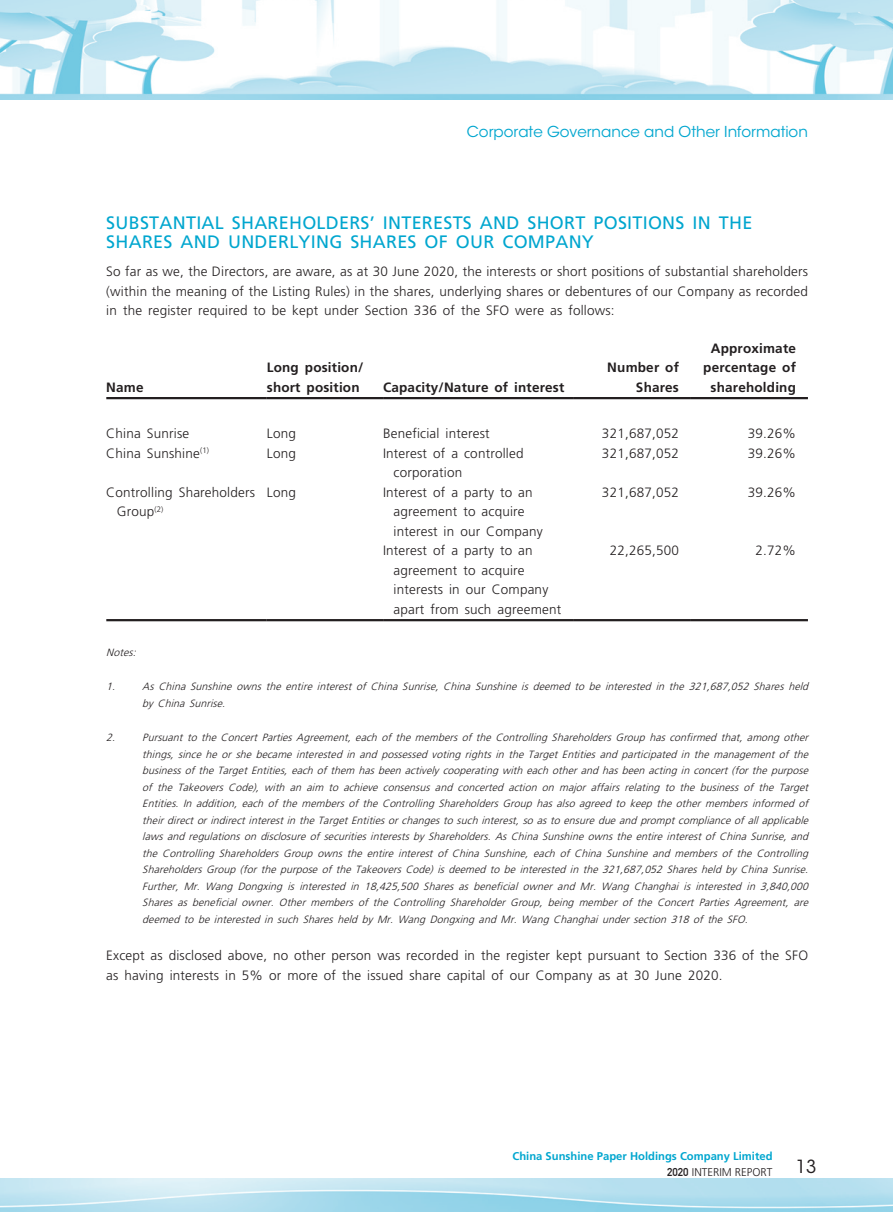
<style>
.page{position:relative;width:893px;height:1212px;background:#fff}
.page>*{position:absolute;margin:0;border:0;box-sizing:border-box;transform-origin:0 0}
._03_H1{font:18px/19.5px "Frutiger LT Std";letter-spacing:.015em;color:#00a6cf}
.t1{font:18px "ITC Avant Garde Std";color:#231f20}
.t2{font:15px "ITC Avant Garde Std";color:#00a6cf}
._01_Body_Text{font:300 13.5px/19.5px "Frutiger LT Std";letter-spacing:.015em;color:#231f20;text-align:justify}
._29_Table_Stub__Note{font:300 13.5px/19.5px "Frutiger LT Std";letter-spacing:.015em;color:#231f20}
._02_Note_Text{font:300 13.5px "Frutiger LT Std";letter-spacing:.015em;color:#231f20}
._02_Note_Text-2{font:700 13.5px/19.5px "Frutiger LT Std";letter-spacing:.015em;color:#231f20}
._29_Table_Stub__Note-2{font:700 13.5px "Frutiger LT Std";letter-spacing:.015em;color:#231f20}
.t3{font:700 11.25px/16px "Frutiger LT Std";color:#00a6cf;text-align:right}
._21_IN0__Note{font:italic 300 10.5px/16.5px "Frutiger LT Std";color:#231f20}
.s1{font-family:"DIN Alternate";color:#231f20}
.s2{font-weight:300;color:#231f20}
</style>
<div class="page">
<img style="left:0;top:0;width:893px;height:99px">
<hr style="left:106px;top:397px;width:161px;height:2px;background:#231f20">
<hr style="left:267px;top:397px;width:116px;height:2px;background:#231f20">
<hr style="left:383px;top:397px;width:191px;height:2px;background:#231f20">
<hr style="left:574px;top:397px;width:117px;height:2px;background:#231f20">
<hr style="left:691px;top:397px;width:117px;height:2px;background:#231f20">
<hr style="left:106px;top:619px;width:161px;height:2px;background:#231f20">
<hr style="left:267px;top:619px;width:116px;height:2px;background:#231f20">
<hr style="left:383px;top:619px;width:191px;height:2px;background:#231f20">
<hr style="left:574px;top:619px;width:117px;height:2px;background:#231f20">
<hr style="left:691px;top:619px;width:117px;height:2px;background:#231f20">
<h2 class="t2" style="left:467px;top:123px;width:342px">Corporate Governance and Other Information</h2>
<p class="_03_H1" style="left:106px;top:213px;width:647px">SUBSTANTIAL SHAREHOLDERS’ INTERESTS AND SHORT POSITIONS IN THE<br>SHARES AND UNDERLYING SHARES OF OUR COMPANY</p>
<p class="_01_Body_Text" style="left:106px;top:262px;width:703px">So far as we, the Directors, are aware, as at 30 June 2020, the interests or short positions of substantial shareholders (within the meaning of the Listing Rules) in the shares, underlying shares or debentures of our Company as recorded in the register required to be kept under Section 336 of the SFO were as follows:</p>
<p class="_29_Table_Stub__Note-2" style="left:106px;top:379px;width:39px">Name</p>
<p class="_02_Note_Text-2" style="left:267px;top:358px;width:98px">Long position/ short position</p>
<p class="_29_Table_Stub__Note-2" style="left:383px;top:379px;width:183px">Capacity/Nature of interest</p>
<p class="_02_Note_Text-2" style="left:607px;top:358px;width:73px;text-align:right">Number of<br>Shares</p>
<p class="_02_Note_Text-2" style="left:703px;top:338px;width:94px;text-align:center">Approximate percentage of shareholding</p>
<p class="_29_Table_Stub__Note" style="left:106px;top:424px;width:84px">China Sunrise</p>
<p class="_02_Note_Text" style="left:267px;top:426px;width:31px">Long</p>
<p class="_29_Table_Stub__Note" style="left:383px;top:424px;width:108px">Beneficial interest</p>
<p class="_02_Note_Text" style="left:602px;top:426px;width:78px">321,687,052</p>
<p class="_02_Note_Text" style="left:748px;top:426px;width:50px">39.26%</p>
<p class="_29_Table_Stub__Note" style="left:106px;top:443px;width:104px">China Sunshine<sup>(1)</sup></p>
<p class="_02_Note_Text" style="left:267px;top:445px;width:31px">Long</p>
<p class="_29_Table_Stub__Note" style="left:394px;top:443px;width:131px;text-indent:-10px">Interest of a controlled corporation</p>
<p class="_02_Note_Text" style="left:602px;top:445px;width:78px">321,687,052</p>
<p class="_02_Note_Text" style="left:748px;top:445px;width:50px">39.26%</p>
<p class="_29_Table_Stub__Note" style="left:117px;top:482px;width:140px;text-indent:-10px">Controlling Shareholders<br>Group<sup>(2)</sup></p>
<p class="_02_Note_Text" style="left:267px;top:484px;width:31px">Long</p>
<p class="_29_Table_Stub__Note" style="left:394px;top:482px;width:151px;text-indent:-10px">Interest of a party to an agreement to acquire interest in our Company</p>
<p class="_02_Note_Text" style="left:602px;top:484px;width:78px">321,687,052</p>
<p class="_02_Note_Text" style="left:748px;top:484px;width:50px">39.26%</p>
<p class="_29_Table_Stub__Note" style="left:394px;top:541px;width:169px;text-indent:-10px">Interest of a party to an agreement to acquire interests in our Company apart from such agreement</p>
<p class="_02_Note_Text" style="left:610px;top:543px;width:71px">22,265,500</p>
<p class="_02_Note_Text" style="left:755px;top:543px;width:42px">2.72%</p>
<p class="_21_IN0__Note" style="left:106px;top:644px;width:34px">Notes:</p>
<p class="_21_IN0__Note" style="left:142px;top:678px;width:670px;text-indent:-36px">1. As China Sunshine owns the entire interest of China Sunrise, China Sunshine is deemed to be interested in the 321,687,052 Shares held by China Sunrise.</p>
<p class="_21_IN0__Note" style="left:142px;top:729px;width:671px;text-align:justify;text-indent:-36px">2. Pursuant to the Concert Parties Agreement, each of the members of the Controlling Shareholders Group has confirmed that, among other things, since he or she became interested in and possessed voting rights in the Target Entities and participated in the management of the business of the Target Entities, each of them has been actively cooperating with each other and has been acting in concert (for the purpose of the Takeovers Code), with an aim to achieve consensus and concerted action on major affairs relating to the business of the Target Entities. In addition, each of the members of the Controlling Shareholders Group has also agreed to keep the other members informed of their direct or indirect interest in the Target Entities or changes to such interest, so as to ensure due and prompt compliance of all applicable laws and regulations on disclosure of securities interests by Shareholders. As China Sunshine owns the entire interest of China Sunrise, and the Controlling Shareholders Group owns the entire interest of China Sunshine, each of China Sunshine and members of the Controlling Shareholders Group (for the purpose of the Takeovers Code) is deemed to be interested in the 321,687,052 Shares held by China Sunrise.<br>Further, Mr. Wang Dongxing is interested in 18,425,500 Shares as beneficial owner and Mr. Wang Changhai is interested in 3,840,000<br>Shares as beneficial owner. Other members of the Controlling Shareholder Group, being member of the Concert Parties Agreement, are deemed to be interested in such Shares held by Mr. Wang Dongxing and Mr. Wang Changhai under section 318 of the SFO.</p>
<p class="_01_Body_Text" style="left:106px;top:946px;width:703px">Except as disclosed above, no other person was recorded in the register kept pursuant to Section 336 of the SFO as having interests in 5% or more of the issued share capital of our Company as at 30 June 2020.</p>
<p class="t3" style="left:512px;top:1148px;width:262px">China Sunshine Paper Holdings Company Limited<br><span class="s1">2020</span> <span class="s2">INTERIM REPORT</span></p>
<h1 class="t1" style="left:796px;top:1155px;width:22px">13</h1>
</div>
